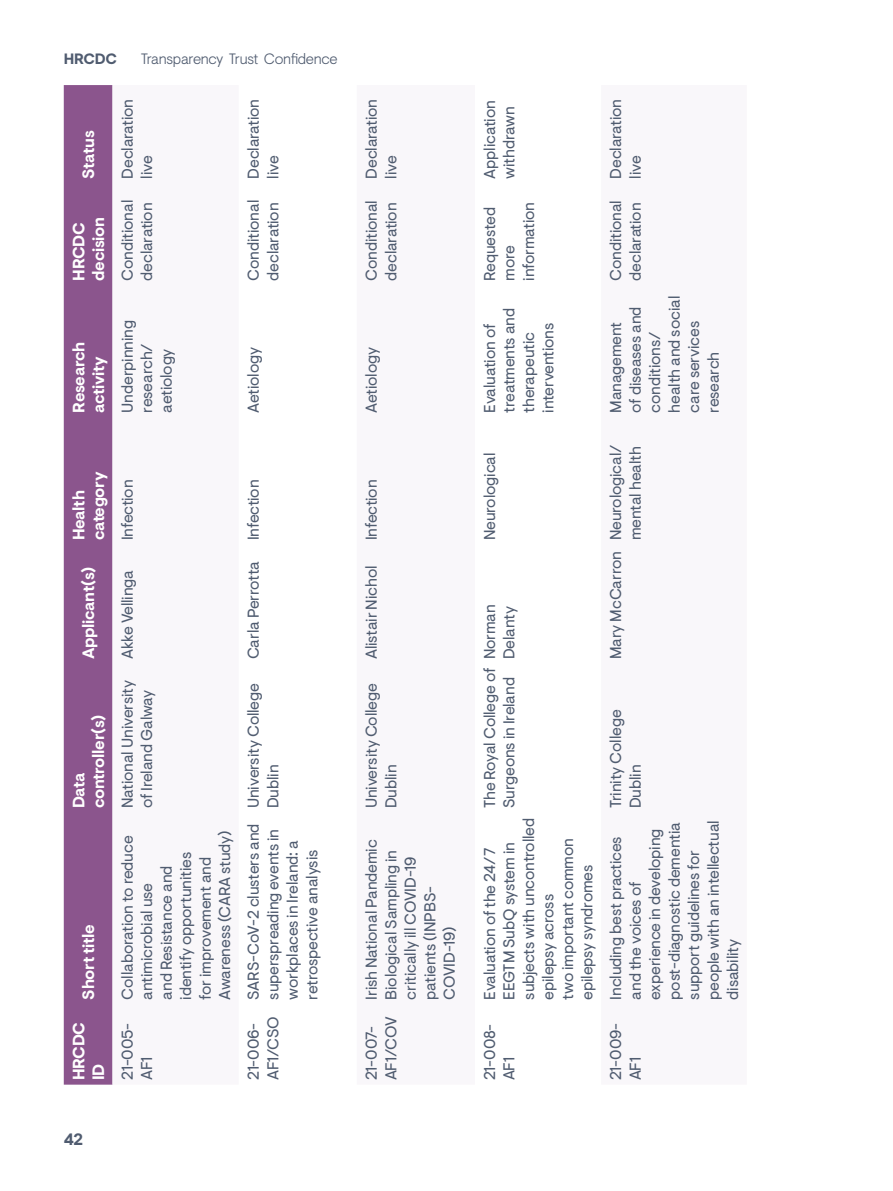
<style>
.page{position:relative;width:893px;height:1191px;background:#fff}
.page>*{position:absolute;margin:0;border:0;box-sizing:border-box;transform-origin:0 0}
.t1{font:700 16.5px/19.5px "Visuelt Pro";letter-spacing:-.02em;color:#fff}
.t2{font:700 16.5px "Visuelt Pro";color:#505c70}
.t3{font:15.75px/19.5px "Visuelt Pro";letter-spacing:-.01em;color:#505c70}
.t4{font:300 15px "Visuelt Pro";letter-spacing:-.02em;color:#505c70}
.t5{font:700 15px "Visuelt Pro";letter-spacing:-.02em;color:#505c70}
</style>
<div class="page">
<div style="left:64px;top:85px;width:48px;height:999px;background:#8b558d"></div>
<p class="t5" style="left:64px;top:50px;width:55px">HRCDC</p>
<p class="t4" style="left:141px;top:50px;width:198px">Transparency Trust Confidence</p>
<p class="t1" style="left:79px;top:179px;width:50px;rotate:-90deg">Status</p>
<p class="t1" style="left:70px;top:281px;width:65px;rotate:-90deg">HRCDC decision</p>
<p class="t3" style="left:118px;top:179px;width:81px;rotate:-90deg">Declaration live</p>
<p class="t3" style="left:118px;top:281px;width:82px;rotate:-90deg">Conditional declaration</p>
<p class="t1" style="left:70px;top:412px;width:72px;rotate:-90deg">Research activity</p>
<p class="t3" style="left:118px;top:412px;width:94px;rotate:-90deg">Underpinning research/ aetiology</p>
<p class="t3" style="left:244px;top:179px;width:81px;rotate:-90deg">Declaration live</p>
<p class="t3" style="left:244px;top:281px;width:82px;rotate:-90deg">Conditional declaration</p>
<p class="t3" style="left:244px;top:412px;width:67px;rotate:-90deg">Aetiology</p>
<p class="t1" style="left:70px;top:540px;width:70px;rotate:-90deg">Health category</p>
<p class="t1" style="left:79px;top:659px;width:94px;rotate:-90deg">Applicant(s)</p>
<p class="t1" style="left:70px;top:808px;width:95px;rotate:-90deg">Data controller(s)</p>
<p class="t1" style="left:79px;top:999px;width:77px;rotate:-90deg">Short title</p>
<p class="t1" style="left:70px;top:1080px;width:60px;rotate:-90deg">HRCDC<br>ID</p>
<p class="t3" style="left:118px;top:540px;width:62px;rotate:-90deg">Infection</p>
<p class="t3" style="left:118px;top:659px;width:91px;rotate:-90deg">Akke Vellinga</p>
<p class="t3" style="left:118px;top:808px;width:129px;rotate:-90deg">National University of Ireland Galway</p>
<p class="t3" style="left:118px;top:999px;width:171px;rotate:-90deg">Collaboration to reduce antimicrobial use<br>and Resistance and identify opportunities for improvement and<br>Awareness (CARA study)</p>
<p class="t3" style="left:118px;top:1080px;width:59px;rotate:-90deg">21-005-<br>AF1</p>
<p class="t3" style="left:244px;top:540px;width:62px;rotate:-90deg">Infection</p>
<p class="t3" style="left:244px;top:659px;width:100px;rotate:-90deg">Carla Perrotta</p>
<p class="t3" style="left:244px;top:808px;width:126px;rotate:-90deg">University College<br>Dublin</p>
<p class="t3" style="left:244px;top:999px;width:177px;rotate:-90deg">SARS-CoV-2 clusters and superspreading events in workplaces in Ireland: a retrospective analysis</p>
<p class="t3" style="left:244px;top:1080px;width:66px;rotate:-90deg">21-006-<br>AF1/CSO</p>
<p class="t2" style="left:64px;top:1129px;width:21px">42</p>
<p class="t3" style="left:362px;top:179px;width:81px;rotate:-90deg">Declaration live</p>
<p class="t3" style="left:362px;top:281px;width:82px;rotate:-90deg">Conditional declaration</p>
<p class="t3" style="left:362px;top:412px;width:67px;rotate:-90deg">Aetiology</p>
<p class="t3" style="left:362px;top:540px;width:62px;rotate:-90deg">Infection</p>
<p class="t3" style="left:362px;top:659px;width:95px;rotate:-90deg">Alistair Nichol</p>
<p class="t3" style="left:362px;top:808px;width:126px;rotate:-90deg">University College<br>Dublin</p>
<p class="t3" style="left:362px;top:999px;width:162px;rotate:-90deg">Irish National Pandemic<br>Biological Sampling in critically ill COVID-19 patients (INPBS-<br>COVID-19)</p>
<p class="t3" style="left:362px;top:1080px;width:66px;rotate:-90deg">21-007-<br>AF1/COV</p>
<p class="t3" style="left:480px;top:179px;width:80px;rotate:-90deg">Application withdrawn</p>
<p class="t3" style="left:480px;top:281px;width:80px;rotate:-90deg">Requested more information</p>
<p class="t3" style="left:480px;top:412px;width:106px;rotate:-90deg">Evaluation of treatments and therapeutic interventions</p>
<p class="t3" style="left:480px;top:540px;width:89px;rotate:-90deg">Neurological</p>
<p class="t3" style="left:480px;top:659px;width:57px;rotate:-90deg">Norman<br>Delanty</p>
<p class="t3" style="left:480px;top:808px;width:142px;rotate:-90deg">The Royal College of<br>Surgeons in Ireland</p>
<p class="t3" style="left:480px;top:999px;width:183px;rotate:-90deg">Evaluation of the 24/7<br>EEGTM SubQ system in subjects with uncontrolled epilepsy across<br>two important common epilepsy syndromes</p>
<p class="t3" style="left:480px;top:1080px;width:58px;rotate:-90deg">21-008-<br>AF1</p>
<p class="t3" style="left:607px;top:179px;width:81px;rotate:-90deg">Declaration live</p>
<p class="t3" style="left:607px;top:281px;width:82px;rotate:-90deg">Conditional declaration</p>
<p class="t3" style="left:607px;top:413px;width:118px;rotate:-90deg">Management<br>of diseases and conditions/ health and social care services research</p>
<p class="t3" style="left:607px;top:659px;width:216px;text-align:right;rotate:-90deg">Mary McCarron Neurological/ mental health</p>
<p class="t3" style="left:607px;top:808px;width:100px;rotate:-90deg">Trinity College<br>Dublin</p>
<p class="t3" style="left:607px;top:999px;width:181px;rotate:-90deg">Including best practices and the voices of experience in developing post-diagnostic dementia support guidelines for people with an intellectual disability</p>
<p class="t3" style="left:607px;top:1080px;width:59px;rotate:-90deg">21-009-<br>AF1</p>
</div>
